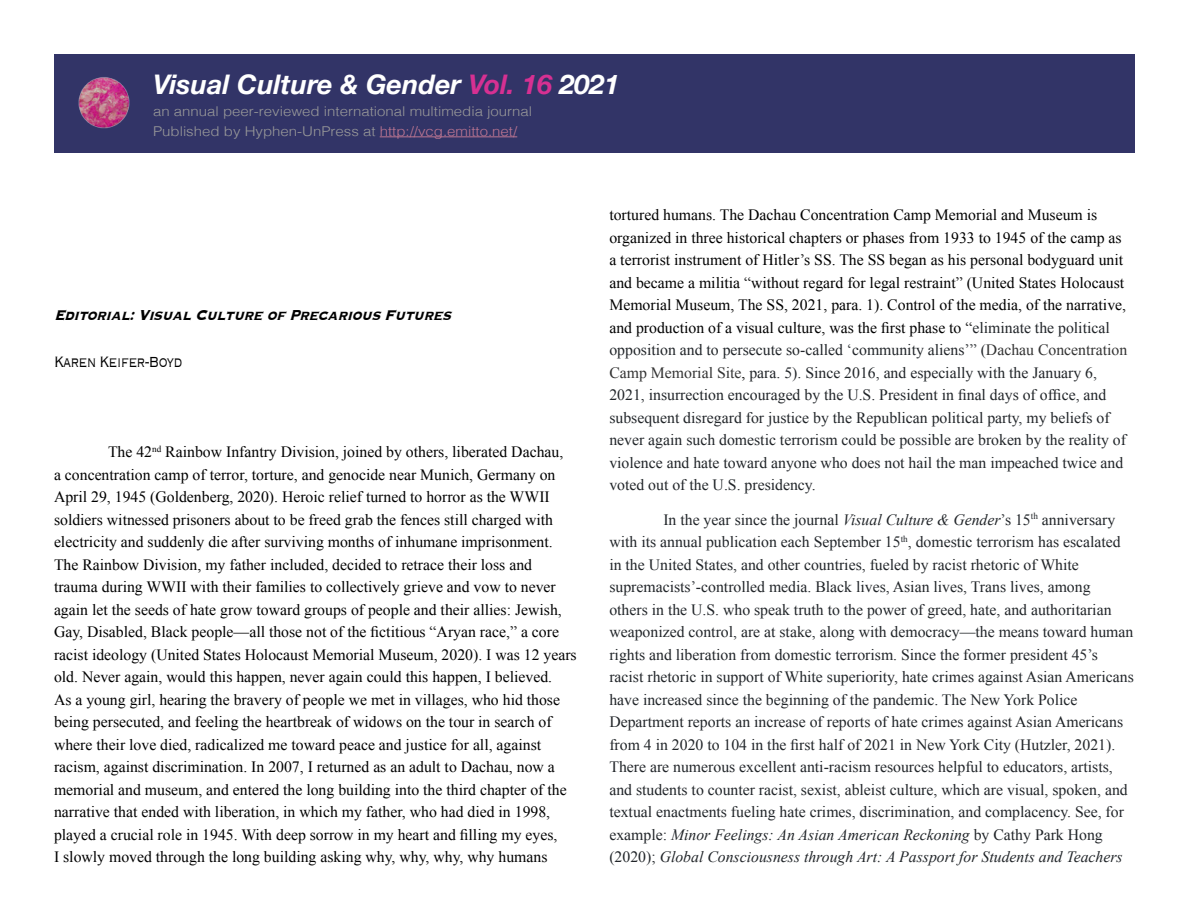
<style>
.page{position:relative;width:1188px;height:918px;background:#fff}
.page>*{position:absolute;margin:0;border:0;box-sizing:border-box;transform-origin:0 0}
.t1{font:italic 700 27px "Helvetica Neue";color:#fff}
.t2{font:300 19.5px "Copperplate";letter-spacing:-.05em;color:#000;scale:.75 1}
.t3{font:italic 700 18.75px "Copperplate";color:#000;scale:.85 1}
.t4{font:15.75px/22.5px "Times New Roman";color:#212529}
.t5{font:15.75px/22.5px "Times New Roman";color:#000}
.t6{font:300 13.5px/19.5px "Helvetica";color:#989899;scale:1.11 1}
.s1{color:#d63092}
.s2{color:#bd7692}
.s3{color:#000}
.s4{color:#333}
.s5{font-style:italic}
</style>
<div class="page">
<div style="left:54px;top:54px;width:1081px;height:99px;background:#323467"></div>
<img style="left:78px;top:77px;width:52px;height:52px">
<hr style="left:380px;top:137px;width:137px;height:1px;background:#bd7692">
<h1 class="t1" style="left:153px;top:63px;width:468px">Visual Culture &amp; Gender <span class="s1">Vol. 16</span> 2021</h1>
<p class="t6" style="left:153px;top:101px;width:343px">an annual peer-reviewed international multimedia journal<br>Published by Hyphen-UnPress at <span class="s2">http://vcg.emitto.net/</span></p>
<p class="t3" style="left:54px;top:303px;width:476px">Editorial:VisualCultureofPrecariousFutures</p>
<p class="t2" style="left:54px;top:349px;width:173px">Karen Keifer-Boyd</p>
<p class="t5" style="left:54px;top:440px;width:524px;text-indent:54px">The 42<sup>nd</sup> Rainbow Infantry Division, joined by others, liberated Dachau,<br>a concentration camp of terror, torture, and genocide near Munich, Germany on April 29, 1945 (Goldenberg, 2020). Heroic relief turned to horror as the WWII soldiers witnessed prisoners about to be freed grab the fences still charged with electricity and suddenly die after surviving months of inhumane imprisonment.<br>The Rainbow Division, my father included, decided to retrace their loss and trauma during WWII with their families to collectively grieve and vow to never again let the seeds of hate grow toward groups of people and their allies: Jewish, Gay, Disabled, Black people—all those not of the fictitious “Aryan race,” a core racist ideology (United States Holocaust Memorial Museum, 2020). I was 12 years old. Never again, would this happen, never again could this happen, I believed.<br>As a young girl, hearing the bravery of people we met in villages, who hid those being persecuted, and feeling the heartbreak of widows on the tour in search of where their love died, radicalized me toward peace and justice for all, against racism, against discrimination. In 2007, I returned as an adult to Dachau, now a memorial and museum, and entered the long building into the third chapter of the narrative that ended with liberation, in which my father, who had died in 1998, played a crucial role in 1945. With deep sorrow in my heart and filling my eyes,<br>I slowly moved through the long building asking why, why, why, why humans</p>
<p class="t4" style="left:609px;top:204px;width:519px"><span class="s3">tortured humans. The Dachau Concentration Camp Memorial and Museum is organized in three historical chapters or phases from 1933 to 1945 of the camp as a terrorist instrument of Hitler’s SS. The SS began as his personal bodyguard unit and became a militia “without regard for legal restraint” (United States Holocaust Memorial Museum, The SS, 2021, para. 1). Control of the media, of the narrative, and production of a visual culture, was the first phase to “</span>eliminate the political opposition and to persecute so-called ‘community aliens’” (<span class="s4">Dachau Concentration Camp Memorial Site</span><span class="s3">,</span> para. 5). Since 2016, and especially with the January 6, 2021, insurrection encouraged by the U.S. President in final days of office, and subsequent disregard for justice by the Republican political party, my beliefs of never again such domestic terrorism could be possible are broken by the reality of violence and hate toward anyone who does not hail the man impeached twice and voted out of the U.S. presidency.</p>
<p class="t4" style="left:609px;top:508px;width:526px;text-indent:54px">In the year since the journal <span class="s5">Visual Culture &amp; Gender</span>’s 15<sup>th</sup> anniversary with its annual publication each September 15<sup>th</sup>, domestic terrorism has escalated in the United States, and other countries, fueled by racist rhetoric of White supremacists’-controlled media. Black lives, Asian lives, Trans lives, among<br>others in the U.S. who speak truth to the power of greed, hate, and authoritarian weaponized control, are at stake, along with democracy—the means toward human rights and liberation from domestic terrorism. Since the former president 45’s racist rhetoric in support of White superiority, hate crimes against Asian Americans have increased since the beginning of the pandemic. The New York Police Department reports an increase of reports of hate crimes against Asian Americans from 4 in 2020 to 104 in the first half of 2021 in New York City (Hutzler, 2021).<br>There are numerous excellent anti-racism resources helpful to educators, artists, and students to counter racist, sexist, ableist culture, which are visual, spoken, and textual enactments fueling hate crimes, discrimination, and complacency. See, for example: <span class="s5">Minor Feelings: An Asian American Reckoning</span> by Cathy Park Hong (2020); <span class="s5">Global Consciousness through Art: A Passport for Students and Teachers</span></p>
</div>
